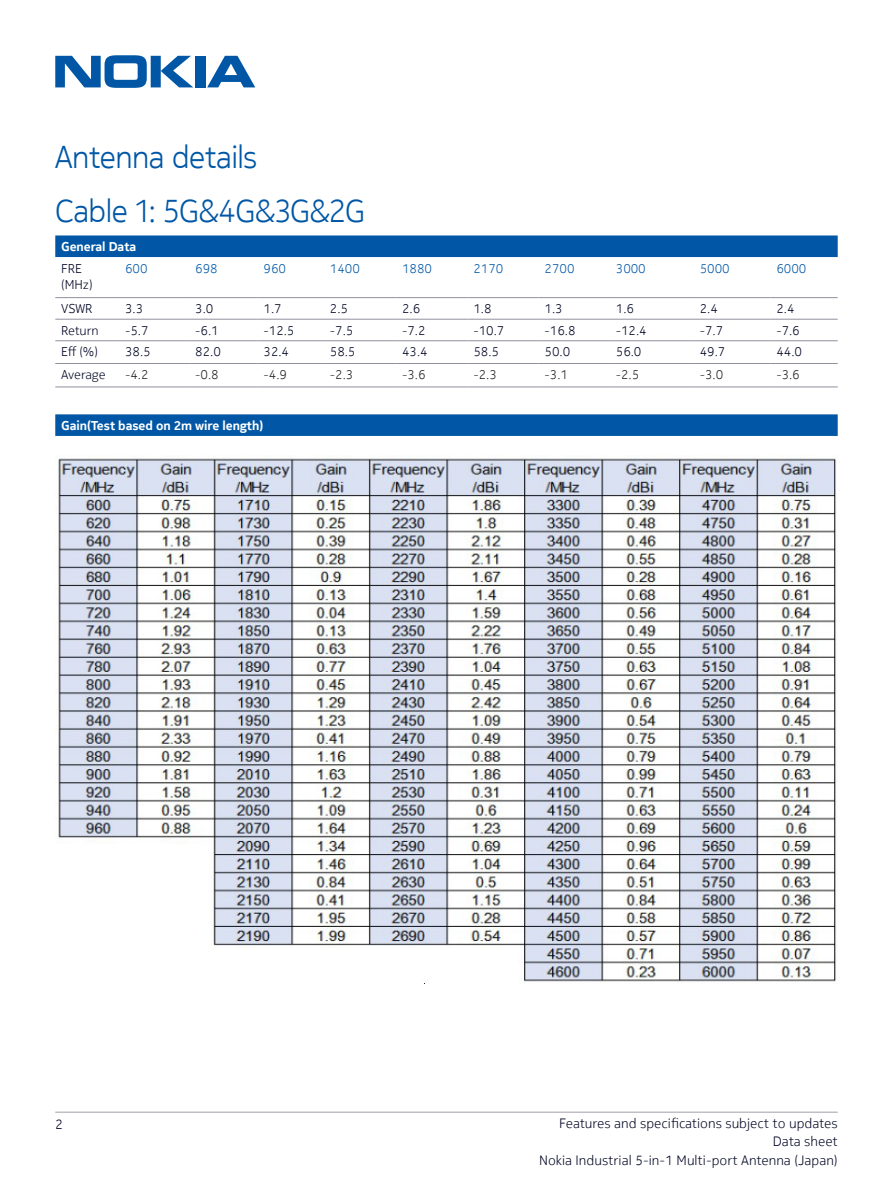
<style>
.page{position:relative;width:893px;height:1188px;background:#fff}
.page>*{position:absolute;margin:0;border:0;box-sizing:border-box;transform-origin:0 0}
.Head_1{font:300 31.5px "Nokia Pure Headline";color:#0157a5}
.Body{font:300 31.5px "Nokia Pure Headline";color:#0157a5}
.t1{font:300 13.5px/18.6px "Nokia Pure Text";color:#000522;text-align:right}
.Table_text{font:300 12.75px/16.5px "Nokia Pure Text";letter-spacing:-.005em;color:#000522}
.Table_head{font:700 12.75px "Nokia Pure Text";letter-spacing:-.005em;color:#fff}
.Table_text-2{font:300 12.75px "Nokia Pure Text";color:#231f20}
.Table_text-3{font:300 12.75px "Nokia Pure Text";letter-spacing:-.005em;color:#0157a5}
</style>
<div class="page">
<svg style="left:55px;top:55px;width:138px;height:33px"></svg>
<div style="left:195px;top:56px;width:10px;height:31px;background:#0157a5"></div>
<svg style="left:207px;top:56px;width:48px;height:31px"></svg>
<hr style="left:55px;top:1112px;width:783px;height:1px;background:#c1bec6">
<div style="left:55px;top:235px;width:783px;height:22px;background:#0157a5"></div>
<hr style="left:55px;top:297px;width:64px;height:1px;background:#928f9d">
<hr style="left:119px;top:297px;width:70px;height:1px;background:#928f9d">
<hr style="left:189px;top:297px;width:69px;height:1px;background:#928f9d">
<hr style="left:258px;top:297px;width:66px;height:1px;background:#928f9d">
<hr style="left:55px;top:319px;width:64px;height:1px;background:#928f9d">
<hr style="left:119px;top:319px;width:70px;height:1px;background:#928f9d">
<hr style="left:189px;top:319px;width:69px;height:1px;background:#928f9d">
<hr style="left:258px;top:319px;width:66px;height:1px;background:#928f9d">
<hr style="left:55px;top:340px;width:64px;height:1px;background:#928f9d">
<hr style="left:119px;top:340px;width:70px;height:1px;background:#928f9d">
<hr style="left:189px;top:340px;width:69px;height:1px;background:#928f9d">
<hr style="left:258px;top:340px;width:66px;height:1px;background:#928f9d">
<hr style="left:55px;top:363px;width:64px;height:1px;background:#928f9d">
<hr style="left:119px;top:363px;width:70px;height:1px;background:#928f9d">
<hr style="left:189px;top:363px;width:69px;height:1px;background:#928f9d">
<hr style="left:258px;top:363px;width:66px;height:1px;background:#928f9d">
<hr style="left:55px;top:387px;width:64px;height:1px;background:#928f9d">
<hr style="left:119px;top:387px;width:70px;height:1px;background:#928f9d">
<hr style="left:189px;top:387px;width:69px;height:1px;background:#928f9d">
<hr style="left:258px;top:387px;width:66px;height:1px;background:#928f9d">
<hr style="left:324px;top:297px;width:72px;height:1px;background:#928f9d">
<hr style="left:396px;top:297px;width:71px;height:1px;background:#928f9d">
<hr style="left:467px;top:297px;width:72px;height:1px;background:#928f9d">
<hr style="left:539px;top:297px;width:71px;height:1px;background:#928f9d">
<hr style="left:610px;top:297px;width:84px;height:1px;background:#928f9d">
<hr style="left:694px;top:297px;width:76px;height:1px;background:#928f9d">
<hr style="left:770px;top:297px;width:68px;height:1px;background:#928f9d">
<hr style="left:324px;top:319px;width:72px;height:1px;background:#928f9d">
<hr style="left:396px;top:319px;width:71px;height:1px;background:#928f9d">
<hr style="left:467px;top:319px;width:72px;height:1px;background:#928f9d">
<hr style="left:539px;top:319px;width:71px;height:1px;background:#928f9d">
<hr style="left:610px;top:319px;width:84px;height:1px;background:#928f9d">
<hr style="left:694px;top:319px;width:76px;height:1px;background:#928f9d">
<hr style="left:770px;top:319px;width:68px;height:1px;background:#928f9d">
<hr style="left:324px;top:340px;width:72px;height:1px;background:#928f9d">
<hr style="left:396px;top:340px;width:71px;height:1px;background:#928f9d">
<hr style="left:467px;top:340px;width:72px;height:1px;background:#928f9d">
<hr style="left:539px;top:340px;width:71px;height:1px;background:#928f9d">
<hr style="left:610px;top:340px;width:84px;height:1px;background:#928f9d">
<hr style="left:694px;top:340px;width:76px;height:1px;background:#928f9d">
<hr style="left:770px;top:340px;width:68px;height:1px;background:#928f9d">
<hr style="left:324px;top:363px;width:72px;height:1px;background:#928f9d">
<hr style="left:396px;top:363px;width:71px;height:1px;background:#928f9d">
<hr style="left:467px;top:363px;width:72px;height:1px;background:#928f9d">
<hr style="left:539px;top:363px;width:71px;height:1px;background:#928f9d">
<hr style="left:610px;top:363px;width:84px;height:1px;background:#928f9d">
<hr style="left:694px;top:363px;width:76px;height:1px;background:#928f9d">
<hr style="left:770px;top:363px;width:68px;height:1px;background:#928f9d">
<hr style="left:324px;top:387px;width:72px;height:1px;background:#928f9d">
<hr style="left:396px;top:387px;width:71px;height:1px;background:#928f9d">
<hr style="left:467px;top:387px;width:72px;height:1px;background:#928f9d">
<hr style="left:539px;top:387px;width:71px;height:1px;background:#928f9d">
<hr style="left:610px;top:387px;width:84px;height:1px;background:#928f9d">
<hr style="left:694px;top:387px;width:76px;height:1px;background:#928f9d">
<hr style="left:770px;top:387px;width:68px;height:1px;background:#928f9d">
<svg style="left:55px;top:414px;width:783px;height:22px;background:#065aa6"></svg>
<img style="left:55px;top:455px;width:782px;height:529px">
<p class="Body" style="left:55px;top:138px;width:203px">Antenna details</p>
<p class="Head_1" style="left:55px;top:191px;width:311px">Cable 1: 5G&amp;4G&amp;3G&amp;2G</p>
<p class="Table_head" style="left:61px;top:238px;width:76px">General Data</p>
<p class="Table_text" style="left:61px;top:260px;width:33px">FRE (MHz)</p>
<p class="Table_text-3" style="left:125px;top:260px;width:24px">600</p>
<p class="Table_text-3" style="left:195px;top:260px;width:24px">698</p>
<p class="Table_text-3" style="left:264px;top:260px;width:24px">960</p>
<p class="Table_text-3" style="left:330px;top:260px;width:32px">1400</p>
<p class="Table_text-3" style="left:402px;top:260px;width:32px">1880</p>
<p class="Table_text-3" style="left:473px;top:260px;width:32px">2170</p>
<p class="Table_text-3" style="left:545px;top:260px;width:32px">2700</p>
<p class="Table_text-3" style="left:616px;top:260px;width:32px">3000</p>
<p class="Table_text-3" style="left:700px;top:260px;width:32px">5000</p>
<p class="Table_text-3" style="left:776px;top:260px;width:32px">6000</p>
<p class="Table_text" style="left:61px;top:300px;width:33px">VSWR</p>
<p class="Table_text" style="left:125px;top:300px;width:20px">3.3</p>
<p class="Table_text" style="left:195px;top:300px;width:20px">3.0</p>
<p class="Table_text" style="left:264px;top:300px;width:20px">1.7</p>
<p class="Table_text" style="left:330px;top:300px;width:20px">2.5</p>
<p class="Table_text" style="left:402px;top:300px;width:20px">2.6</p>
<p class="Table_text" style="left:473px;top:300px;width:20px">1.8</p>
<p class="Table_text" style="left:545px;top:300px;width:20px">1.3</p>
<p class="Table_text" style="left:616px;top:300px;width:20px">1.6</p>
<p class="Table_text" style="left:700px;top:300px;width:20px">2.4</p>
<p class="Table_text" style="left:776px;top:300px;width:20px">2.4</p>
<p class="Table_text" style="left:61px;top:322px;width:39px">Return</p>
<p class="Table_text" style="left:125px;top:322px;width:25px">-5.7</p>
<p class="Table_text" style="left:195px;top:322px;width:25px">-6.1</p>
<p class="Table_text" style="left:264px;top:322px;width:32px">-12.5</p>
<p class="Table_text" style="left:330px;top:322px;width:25px">-7.5</p>
<p class="Table_text" style="left:402px;top:322px;width:25px">-7.2</p>
<p class="Table_text" style="left:473px;top:322px;width:32px">-10.7</p>
<p class="Table_text" style="left:545px;top:322px;width:32px">-16.8</p>
<p class="Table_text" style="left:616px;top:322px;width:32px">-12.4</p>
<p class="Table_text" style="left:700px;top:322px;width:25px">-7.7</p>
<p class="Table_text" style="left:776px;top:322px;width:25px">-7.6</p>
<p class="Table_text" style="left:61px;top:344px;width:38px">Eff (%)</p>
<p class="Table_text" style="left:125px;top:344px;width:27px">38.5</p>
<p class="Table_text" style="left:195px;top:344px;width:27px">82.0</p>
<p class="Table_text" style="left:264px;top:344px;width:27px">32.4</p>
<p class="Table_text" style="left:330px;top:344px;width:27px">58.5</p>
<p class="Table_text" style="left:402px;top:344px;width:27px">43.4</p>
<p class="Table_text" style="left:473px;top:344px;width:27px">58.5</p>
<p class="Table_text" style="left:545px;top:344px;width:27px">50.0</p>
<p class="Table_text" style="left:616px;top:344px;width:27px">56.0</p>
<p class="Table_text" style="left:700px;top:344px;width:27px">49.7</p>
<p class="Table_text" style="left:776px;top:344px;width:27px">44.0</p>
<p class="Table_text" style="left:61px;top:366px;width:46px">Average</p>
<p class="Table_text-2" style="left:125px;top:366px;width:25px">-4.2</p>
<p class="Table_text-2" style="left:195px;top:366px;width:25px">-0.8</p>
<p class="Table_text-2" style="left:264px;top:366px;width:25px">-4.9</p>
<p class="Table_text-2" style="left:330px;top:366px;width:25px">-2.3</p>
<p class="Table_text-2" style="left:402px;top:366px;width:25px">-3.6</p>
<p class="Table_text-2" style="left:473px;top:366px;width:25px">-2.3</p>
<p class="Table_text-2" style="left:545px;top:366px;width:25px">-3.1</p>
<p class="Table_text-2" style="left:616px;top:366px;width:25px">-2.5</p>
<p class="Table_text-2" style="left:700px;top:366px;width:25px">-3.0</p>
<p class="Table_text-2" style="left:776px;top:366px;width:25px">-3.6</p>
<p class="Table_head" style="left:61px;top:417px;width:203px">Gain(Test based on 2m wire length)</p>
<p class="t1" style="left:55px;top:1115px;width:9px">2</p>
<p class="t1" style="left:539px;top:1113px;width:300px">Features and specifications subject to updates<br>Data sheet<br>Nokia Industrial 5-in-1 Multi-port Antenna (Japan)</p>
</div>
